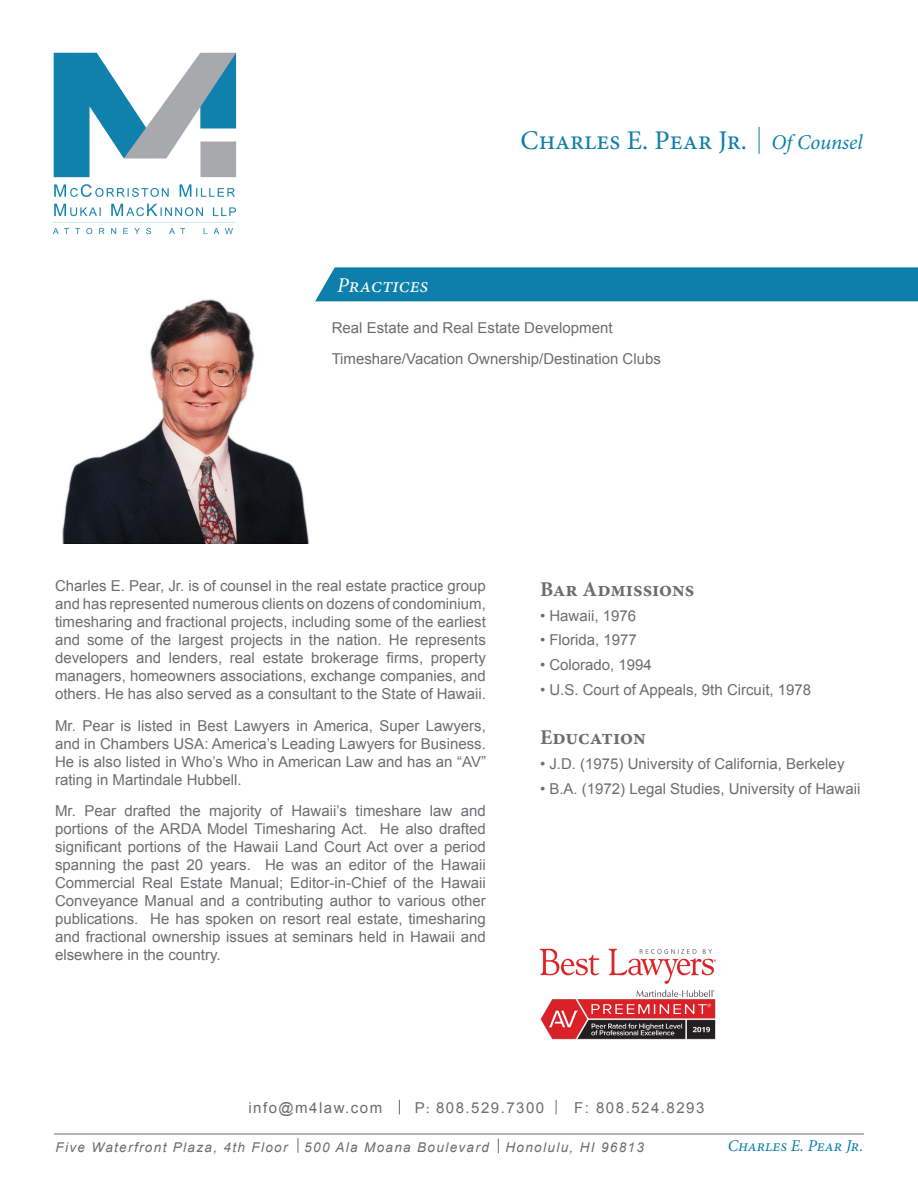
<style>
.page{position:relative;width:918px;height:1188px;background:#fff}
.page>*{position:absolute;margin:0;border:0;box-sizing:border-box;transform-origin:0 0}
.t1{font:27px "Minion Pro";color:#0d7faa}
.t2{font:700 21px "Minion Pro";color:#6c6d70}
.t3{font:italic 21px "Minion Pro";color:#fff}
.t4{font:italic 16.5px "Minion Pro";color:#0d7faa}
.t5{font:15px/18px "Arial";color:#6c6d70;text-align:justify}
.t6{font:15px "Arial";letter-spacing:.1em;color:#6c6d70}
.t7{font:15px "Arial";letter-spacing:.1em;color:#6c6d70}
.t8{font:italic 13.5px "Arial";letter-spacing:.1em;color:#6c6d70}
.s1{font-style:italic;font-size:21px}
.s2{font-family:"Minion Pro"}
</style>
<div class="page">
<img style="left:53px;top:52px;width:184px;height:183px">
<hr style="left:54px;top:1134px;width:810px;height:1px;background:#6c6d70">
<svg style="left:498px;top:1139px;width:1px;height:14px"></svg>
<svg style="left:298px;top:1138px;width:1px;height:15px"></svg>
<svg style="left:759px;top:127px;width:1px;height:27px"></svg>
<img style="left:62px;top:299px;width:247px;height:244px">
<div style="left:315px;top:267px;width:603px;height:34px;background:#0d7faa"></div>
<svg style="left:399px;top:1100px;width:1px;height:14px"></svg>
<svg style="left:556px;top:1100px;width:1px;height:14px"></svg>
<img style="left:539px;top:948px;width:178px;height:36px">
<img style="left:540px;top:990px;width:176px;height:50px">
<p class="t3" style="left:337px;top:271px;width:93px">Practices</p>
<p class="t1" style="left:521px;top:123px;width:344px">Charles E. Pear Jr. <span class="s1">Of Counsel</span></p>
<p class="t5" style="left:332px;top:319px;width:282px">Real Estate and Real Estate Development</p>
<p class="t5" style="left:332px;top:350px;width:331px">Timeshare/Vacation Ownership/Destination Clubs</p>
<p class="t5" style="left:55px;top:577px;width:432px">Charles E. Pear, Jr. is of counsel in the real estate practice group and has represented numerous clients on dozens of condominium, timesharing and fractional projects, including some of the earliest and some of the largest projects in the nation. He represents developers and lenders, real estate brokerage firms, property managers, homeowners associations, exchange companies, and others. He has also served as a consultant to the State of Hawaii.</p>
<p class="t5" style="left:55px;top:717px;width:432px">Mr. Pear is listed in Best Lawyers in America, Super Lawyers, and in Chambers USA: America’s Leading Lawyers for Business.<br>He is also listed in Who’s Who in American Law and has an “AV” rating in Martindale Hubbell.</p>
<p class="t5" style="left:55px;top:802px;width:432px">Mr. Pear drafted the majority of Hawaii’s timeshare law and portions of the ARDA Model Timesharing Act. He also drafted significant portions of the Hawaii Land Court Act over a period spanning the past 20 years. He was an editor of the Hawaii Commercial Real Estate Manual; Editor-in-Chief of the Hawaii Conveyance Manual and a contributing author to various other publications. He has spoken on resort real estate, timesharing and fractional ownership issues at seminars held in Hawaii and elsewhere in the country.</p>
<p class="t2" style="left:540px;top:574px;width:156px">Bar Admissions</p>
<p class="t5" style="left:540px;top:606px;width:98px">• Hawaii, 1976</p>
<p class="t5" style="left:540px;top:631px;width:98px">• Florida, 1977</p>
<p class="t5" style="left:540px;top:656px;width:113px">• Colorado, 1994</p>
<p class="t5" style="left:540px;top:681px;width:273px">• U.S. Court of Appeals, 9th Circuit, 1978</p>
<p class="t2" style="left:540px;top:723px;width:107px">Education</p>
<p class="t5" style="left:540px;top:755px;width:306px">• J.D. (1975) University of California, Berkeley</p>
<p class="t5" style="left:540px;top:780px;width:322px">• B.A. (1972) Legal Studies, University of Hawaii</p>
<p class="t7" style="left:248px;top:1098px;width:135px">info@m4law.com</p>
<p class="t6" style="left:415px;top:1098px;width:131px">P<span class="s2">:</span> 808.529.7300</p>
<p class="t6" style="left:574px;top:1098px;width:132px">F: 808.524.8293</p>
<p class="t8" style="left:56px;top:1138px;width:590px">Five Waterfront Plaza, 4th Floor 500 Ala Moana Boulevard Honolulu, HI 96813</p>
<p class="t4" style="left:728px;top:1134px;width:137px">Charles E. Pear Jr.</p>
</div>
